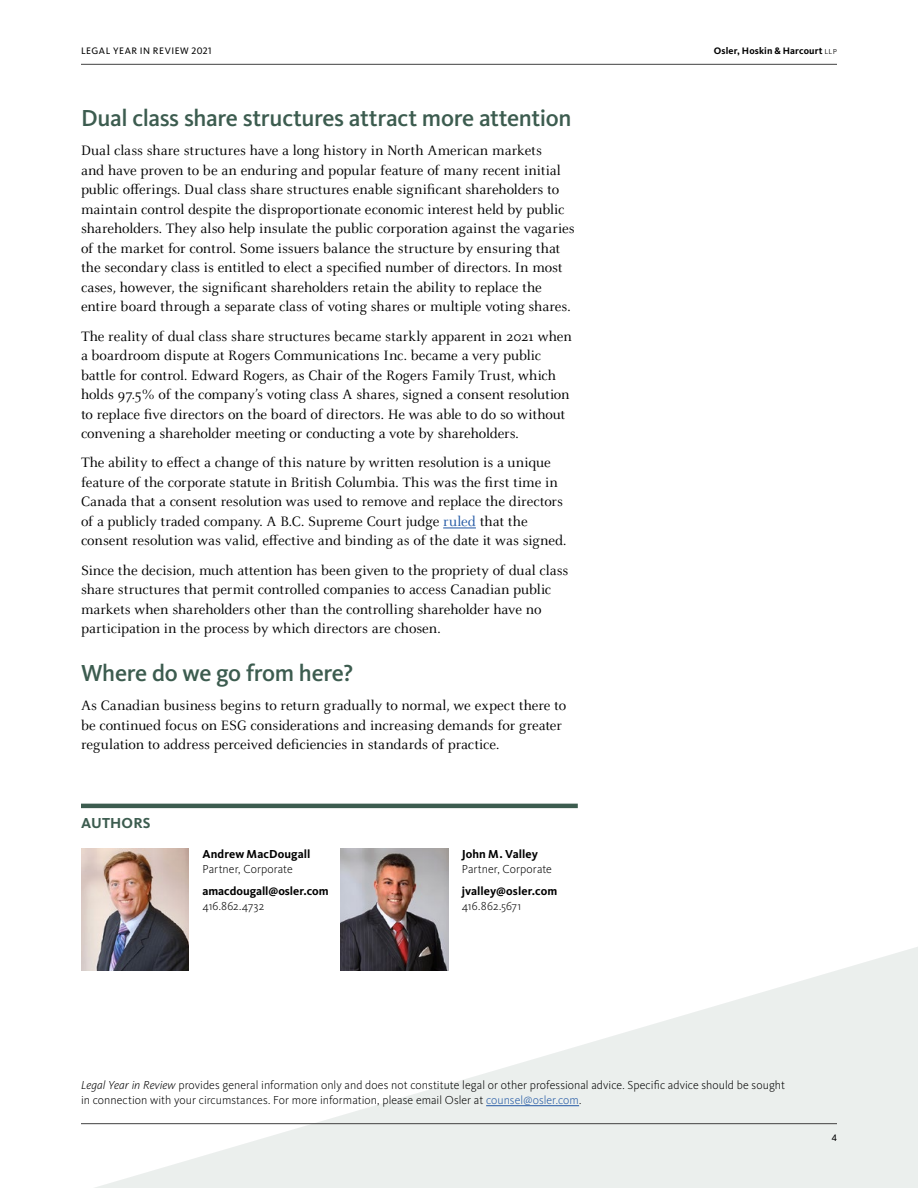
<style>
.page{position:relative;width:918px;height:1188px;background:#fff}
.page>*{position:absolute;margin:0;border:0;box-sizing:border-box;transform-origin:0 0}
.t1{font:500 24px "Kievit Pro";color:#3c5c4f}
.t2{font:15px/19.5px "Celeste OT";letter-spacing:-.005em;color:#000}
.t3{font:700 15px "Kievit Pro";letter-spacing:.01em;color:#3c5c4f}
.t4{font:300 12px/15px "Kievit Pro";color:#000}
.t5{font:700 12px "Kievit Pro";letter-spacing:.005em;color:#000}
.t6{font:700 9.75px "Kievit Pro";letter-spacing:.015em;color:#000}
.t7{font:9.75px "Kievit Pro";letter-spacing:.055em;color:#000}
.s1{font-weight:300}
.s2{color:#2258a4}
.s3{font-style:italic}
</style>
<div class="page">
<svg style="left:81px;top:943px;width:837px;height:245px;fill:#edf0ef"></svg>
<hr style="left:81px;top:1123px;width:756px;height:1px;background:#414141">
<hr style="left:81px;top:64px;width:756px;height:1px;background:#414141">
<hr style="left:443px;top:528px;width:33px;height:1px;background:#2258a4">
<hr style="left:81px;top:804px;width:497px;height:4px;background:#3c5c4f">
<img style="left:340px;top:849px;width:108px;height:121px">
<img style="left:81px;top:849px;width:108px;height:121px">
<hr style="left:486px;top:1105px;width:93px;height:1px;background:#2258a4">
<p class="t7" style="left:81px;top:45px;width:132px">LEGAL YEAR IN REVIEW 2021</p>
<p class="t6" style="left:714px;top:45px;width:125px">Osler, Hoskin &amp; Harcourt <span class="s1">llp</span></p>
<h1 class="t1" style="left:81px;top:104px;width:492px">Dual class share structures attract more attention</h1>
<p class="t2" style="left:81px;top:141px;width:495px">Dual class share structures have a long history in North American markets<br>and have proven to be an enduring and popular feature of many recent initial public offerings. Dual class share structures enable significant shareholders to maintain control despite the disproportionate economic interest held by public shareholders. They also help insulate the public corporation against the vagaries of the market for control. Some issuers balance the structure by ensuring that the secondary class is entitled to elect a specified number of directors. In most cases, however, the significant shareholders retain the ability to replace the entire board through a separate class of voting shares or multiple voting shares.</p>
<p class="t2" style="left:81px;top:326px;width:492px">The reality of dual class share structures became starkly apparent in 2021 when a boardroom dispute at Rogers Communications Inc. became a very public battle for control. Edward Rogers, as Chair of the Rogers Family Trust, which holds 97.5% of the company’s voting class A shares, signed a consent resolution to replace five directors on the board of directors. He was able to do so without convening a shareholder meeting or conducting a vote by shareholders.</p>
<p class="t2" style="left:81px;top:453px;width:487px">The ability to effect a change of this nature by written resolution is a unique feature of the corporate statute in British Columbia. This was the first time in Canada that a consent resolution was used to remove and replace the directors of a publicly traded company. A B.C. Supreme Court judge <span class="s2">ruled</span> that the consent resolution was valid, effective and binding as of the date it was signed.</p>
<p class="t2" style="left:81px;top:560px;width:489px">Since the decision, much attention has been given to the propriety of dual class share structures that permit controlled companies to access Canadian public markets when shareholders other than the controlling shareholder have no participation in the process by which directors are chosen.</p>
<h1 class="t1" style="left:81px;top:659px;width:274px">Where do we go from here?</h1>
<p class="t2" style="left:81px;top:696px;width:487px">As Canadian business begins to return gradually to normal, we expect there to be continued focus on ESG considerations and increasing demands for greater regulation to address perceived deficiencies in standards of practice.</p>
<p class="t3" style="left:81px;top:814px;width:71px">AUTHORS</p>
<p class="t5" style="left:202px;top:847px;width:110px">Andrew MacDougall</p>
<p class="t4" style="left:202px;top:861px;width:92px">Partner, Corporate</p>
<p class="t5" style="left:202px;top:883px;width:128px">amacdougall@osler.com</p>
<p class="t4" style="left:202px;top:898px;width:63px">416.862.4732</p>
<p class="t5" style="left:462px;top:847px;width:78px">John M. Valley</p>
<p class="t4" style="left:462px;top:861px;width:92px">Partner, Corporate</p>
<p class="t5" style="left:462px;top:883px;width:97px">jvalley@osler.com</p>
<p class="t4" style="left:462px;top:898px;width:61px">416.862.5671</p>
<p class="t4" style="left:81px;top:1077px;width:706px"><span class="s3">Legal Year in Review</span> provides general information only and does not constitute legal or other professional advice. Specific advice should be sought in connection with your circumstances. For more information, please email Osler at <span class="s2">counsel@osler.com</span>.</p>
<p class="t7" style="left:832px;top:1132px;width:7px">4</p>
</div>
